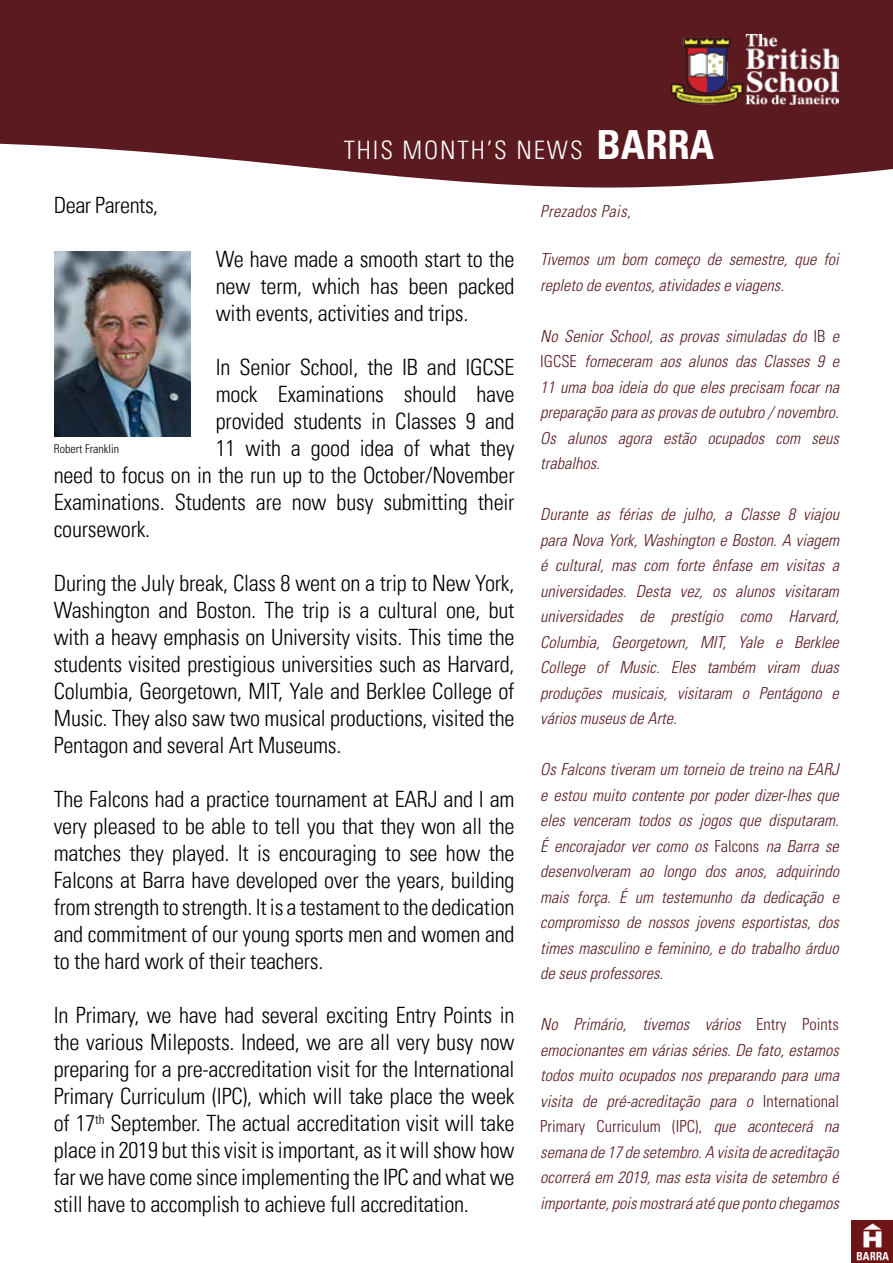
<style>
.page{position:relative;width:893px;height:1263px;background:#fff}
.page>*{position:absolute;margin:0;border:0;box-sizing:border-box;transform-origin:0 0}
.t1{font:300 condensed 25.35px "Univers LT Std";letter-spacing:.075em;color:#fff}
.t2{font:300 condensed 22.5px/27px "Univers LT Pro";letter-spacing:-.01em;color:#000;text-align:justify}
.t3{font:italic 300 condensed 16.5px/25.5px "Univers LT Std";color:#5b1920;text-align:justify}
.t4{font:italic 300 condensed 16.5px "Univers LT Std";letter-spacing:.025em;color:#5b1920}
.t5{font:300 condensed 12px "Univers LT Std";color:#000}
.s1{font-weight:700;font-size:40.05px}
.s2{font-style:normal}
</style>
<div class="page">
<div style="left:0;top:0;width:893px;height:192px;background:#5b1920"></div>
<img style="left:671px;top:35px;width:168px;height:69px">
<svg style="left:0;top:143px;width:893px;height:109px"></svg>
<img style="left:54px;top:252px;width:137px;height:184px">
<img style="left:851px;top:1221px;width:42px;height:42px">
<p class="t1" style="left:344px;top:135px;width:372px">THIS MONTH’S NEWS <span class="s1">BARRA</span></p>
<p class="t2" style="left:54px;top:190px;width:106px">Dear Parents,</p>
<p class="t2" style="left:216px;top:244px;width:300px">We have made a smooth start to the new term, which has been packed with events, activities and trips.</p>
<p class="t2" style="left:216px;top:352px;width:300px">In Senior School, the IB and IGCSE</p>
<p class="t2" style="left:216px;top:379px;width:300px">mock Examinations should have</p>
<p class="t2" style="left:216px;top:406px;width:300px">provided students in Classes 9 and</p>
<p class="t2" style="left:216px;top:433px;width:300px">11 with a good idea of what they</p>
<p class="t2" style="left:54px;top:460px;width:462px">need to focus on in the run up to the October/November</p>
<p class="t2" style="left:54px;top:487px;width:462px">Examinations. Students are now busy submitting their</p>
<p class="t2" style="left:54px;top:514px;width:98px">coursework.</p>
<p class="t2" style="left:54px;top:568px;width:462px">During the July break, Class 8 went on a trip to New York, Washington and Boston. The trip is a cultural one, but with a heavy emphasis on University visits. This time the students visited prestigious universities such as Harvard, Columbia, Georgetown, MIT, Yale and Berklee College of Music. They also saw two musical productions, visited the Pentagon and several Art Museums.</p>
<p class="t2" style="left:54px;top:784px;width:462px">The Falcons had a practice tournament at EARJ and I am very pleased to be able to tell you that they won all the matches they played. It is encouraging to see how the Falcons at Barra have developed over the years, building from strength to strength. It is a testament to the dedication and commitment of our young sports men and women and to the hard work of their teachers.</p>
<p class="t2" style="left:54px;top:1000px;width:462px">In Primary, we have had several exciting Entry Points in the various Mileposts. Indeed, we are all very busy now preparing for a pre-accreditation visit for the International Primary Curriculum (IPC), which will take place the week of 17<sup>th</sup> September. The actual accreditation visit will take place in 2019 but this visit is important, as it will show how far we have come since implementing the IPC and what we still have to accomplish to achieve full accreditation.</p>
<p class="t5" style="left:54px;top:441px;width:67px">Robert Franklin</p>
<p class="t4" style="left:540px;top:201px;width:92px">Prezados Pais,</p>
<p class="t3" style="left:540px;top:247px;width:300px">Tivemos um bom começo de semestre, que foi repleto de eventos, atividades e viagens.</p>
<p class="t3" style="left:540px;top:323px;width:300px">No Senior School, as provas simuladas do <span class="s2">IB</span> e <span class="s2">IGCSE</span> forneceram aos alunos das Classes 9 e 11 uma boa ideia do que eles precisam focar na preparação para as provas de outubro / novembro.<br>Os alunos agora estão ocupados com seus trabalhos.</p>
<p class="t3" style="left:540px;top:502px;width:300px">Durante as férias de julho, a Classe 8 viajou para Nova York, Washington e Boston. A viagem é cultural, mas com forte ênfase em visitas a universidades. Desta vez, os alunos visitaram universidades de prestígio como Harvard, Columbia, Georgetown, MIT, Yale e Berklee College of Music. Eles também viram duas produções musicais, visitaram o Pentágono e vários museus de Arte.</p>
<p class="t3" style="left:540px;top:757px;width:300px">Os Falcons tiveram um torneio de treino na EARJ e estou muito contente por poder dizer-lhes que eles venceram todos os jogos que disputaram.<br>É encorajador ver como os <span class="s2">Falcons</span> na Barra se desenvolveram ao longo dos anos, adquirindo mais força. É um testemunho da dedicação e compromisso de nossos jovens esportistas, dos times masculino e feminino, e do trabalho árduo de seus professores.</p>
<p class="t3" style="left:540px;top:1012px;width:300px">No Primário, tivemos vários <span class="s2">Entry Points </span>emocionantes em várias séries. De fato, estamos todos muito ocupados nos preparando para uma visita de pré-acreditação para o <span class="s2">International Primary Curriculum (IPC),</span> que acontecerá na semana de 17 de setembro. A visita de acreditação ocorrerá em 2019, mas esta visita de setembro é importante, pois mostrará até que ponto chegamos</p>
</div>
